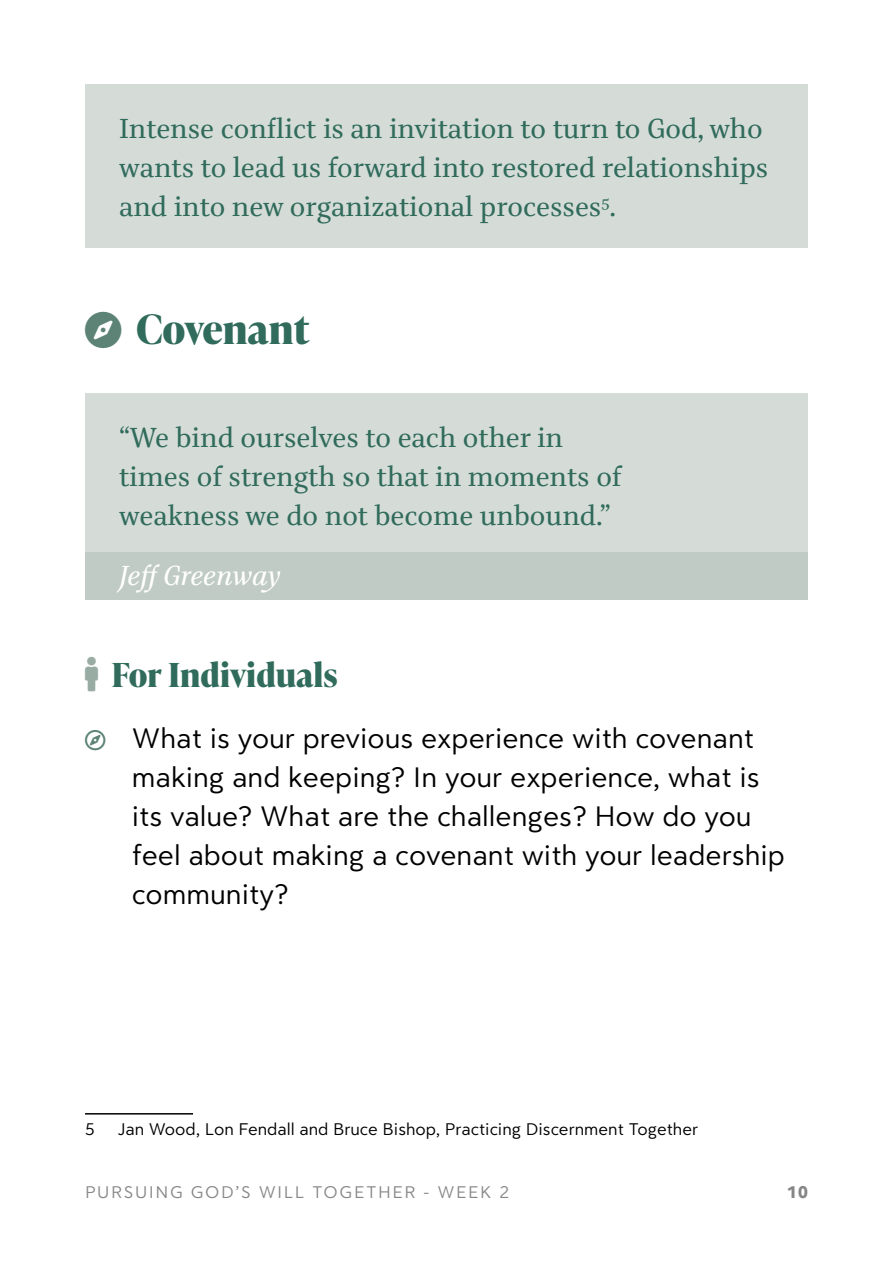
<style>
.page{position:relative;width:893px;height:1263px;background:#fff}
.page>*{position:absolute;margin:0;border:0;box-sizing:border-box;transform-origin:0 0}
.Heading_1{font:700 40.5px "Ivy Presto Headline";color:#306b5b}
.Heading_2{font:700 33px "Ivy Presto Headline";color:#306b5b}
.t1{font:30px/39px "Clarika Pro Grot";color:#000}
.Quote_Style_2_No_Spe{font:28.5px/39px "Bridge Text Basic";color:#306b5b}
.Quote_Style_2{font:28.5px/39px "Bridge Text Basic";color:#306b5b}
.Quote_Speaker{font:italic 28.5px "Bridge Text Basic";color:#fff}
.Footnote_text{font:18px "Clarika Pro Grot";color:#000}
.t2{font:18px "Clarika Pro Grot";letter-spacing:.085em;color:#878787}
.t3{font:18px "Clarika Pro Grot Hvy";color:#878787}
.s1{color:#5c8375}
.s2{color:#98aca3}
</style>
<div class="page">
<div style="left:85px;top:85px;width:723px;height:163px;background:#d5dcd8"></div>
<div style="left:85px;top:393px;width:723px;height:164px;background:#d5dcd8"></div>
<div style="left:85px;top:553px;width:723px;height:47px;background:#c1cbc6"></div>
<hr style="left:85px;top:1113px;width:108px;height:1px;background:#000">
<p class="Quote_Style_2_No_Spe" style="left:119px;top:110px;width:651px">Intense conflict is an invitation to turn to God, who wants to lead us forward into restored relationships and into new organizational processes<sup>5</sup>.</p>
<p class="Heading_1" style="left:85px;top:300px;width:226px"><span class="s1">□▲▲</span> Covenant</p>
<p class="Quote_Style_2" style="left:119px;top:418px;width:504px">“We bind ourselves to each other in times of strength so that in moments of weakness we do not become unbound.”</p>
<p class="Quote_Speaker" style="left:119px;top:560px;width:163px">Jeff Greenway</p>
<p class="Heading_2" style="left:85px;top:651px;width:254px"><span class="s2">●</span> For Individuals</p>
<p class="t1" style="left:132px;top:717px;width:655px">What is your previous experience with covenant making and keeping? In your experience, what is its value? What are the challenges? How do you feel about making a covenant with your leadership community?</p>
<p class="Footnote_text" style="left:85px;top:1118px;width:11px">5</p>
<p class="Footnote_text" style="left:117px;top:1118px;width:582px">Jan Wood, Lon Fendall and Bruce Bishop, Practicing Discernment Together</p>
<p class="t2" style="left:85px;top:1181px;width:426px">PURSUING GOD’S WILL TOGETHER - WEEK 2</p>
<p class="t3" style="left:787px;top:1180px;width:23px">10</p>
</div>
